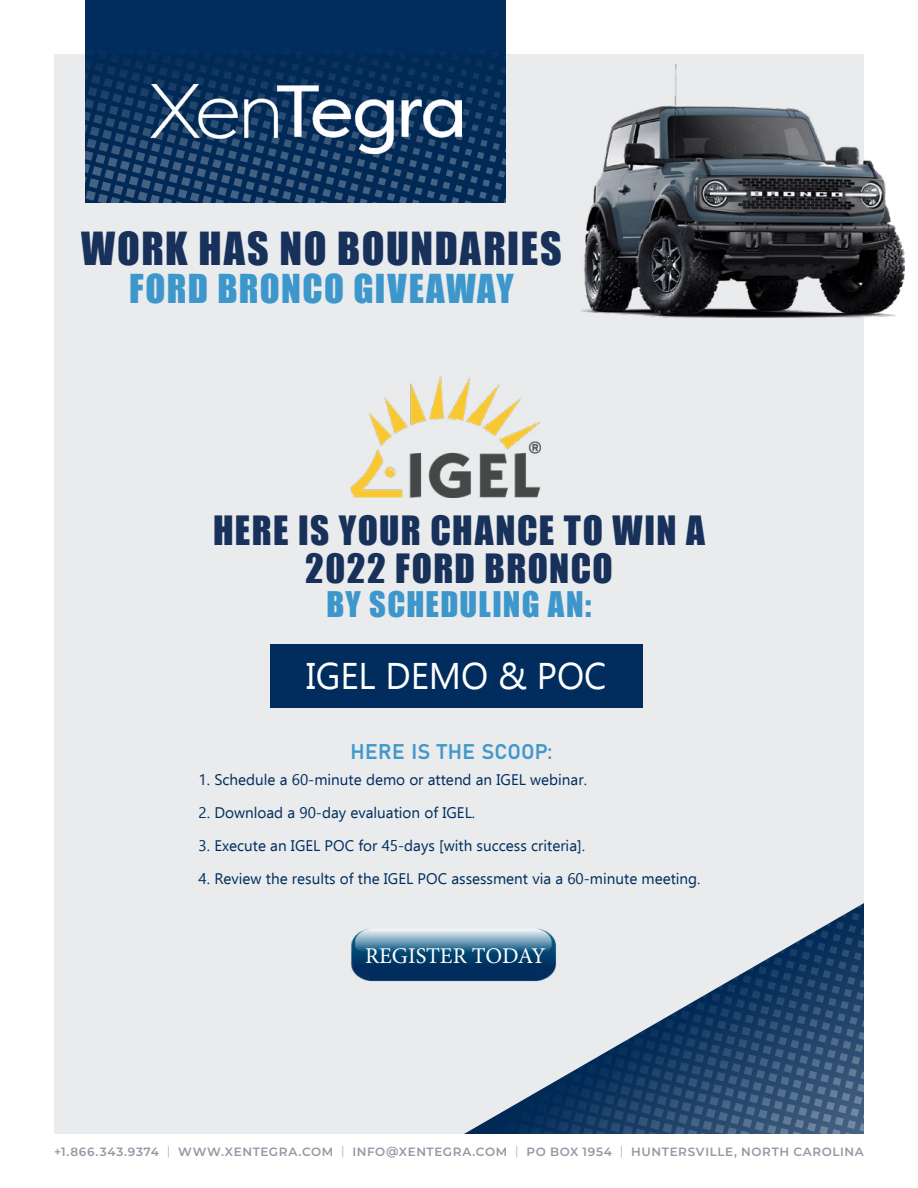
<style>
.page{position:relative;width:918px;height:1188px;background:#fff}
.page>*{position:absolute;margin:0;border:0;box-sizing:border-box;transform-origin:0 0}
.t1{font:41.85px "Impact";letter-spacing:.035em;color:#18315a}
.t2{font:37.05px/37.2px "Impact";letter-spacing:.035em;color:#18315a;text-align:center}
.t3{font:37.05px "Ebrima";color:#fff}
.t4{font:36.6px "Impact";letter-spacing:.035em;color:#3e97cb}
.t5{font:32.4px "Impact";letter-spacing:.035em;color:#3e97cb}
.t6{font:22.5px "Minion Pro";color:#fff}
.t7{font:21px "Bahnschrift";letter-spacing:.02em;color:#4297cb}
.t8{font:15.3px "Ebrima";color:#002d5d}
.t9{font:600 12px "Montserrat";letter-spacing:.05em;color:#9299a5}
.s1{font-size:15px}
.s2{font-weight:300}
</style>
<div class="page">
<div style="left:54px;top:54px;width:810px;height:1080px;background:#e9ebed"></div>
<svg style="left:270px;top:644px;width:594px;height:490px"></svg>
<svg style="left:86px;top:0;width:420px;height:203px;background:#0a325f"></svg>
<img style="left:151px;top:84px;width:310px;height:70px">
<img style="left:581px;top:65px;width:323px;height:253px">
<img style="left:333px;top:883px;width:231px;height:144px">
<div style="left:270px;top:645px;width:373px;height:63px;background:#002d5d"></div>
<img style="left:351px;top:375px;width:189px;height:123px">
<h1 class="t1" style="left:81px;top:216px;width:482px">WORK HAS NO BOUNDARIES</h1>
<h3 class="t4" style="left:129px;top:260px;width:386px">FORD BRONCO GIVEAWAY</h3>
<h2 class="t2" style="left:213px;top:511px;width:494px">HERE IS YOUR CHANCE TO WIN A<br>2022 FORD BRONCO</h2>
<h3 class="t5" style="left:327px;top:579px;width:266px">BY SCHEDULING AN:</h3>
<h2 class="t3" style="left:306px;top:648px;width:302px">IGEL DEMO &amp; POC</h2>
<h3 class="t7" style="left:351px;top:736px;width:203px">HERE IS THE SCOOP:</h3>
<p class="t8" style="left:199px;top:768px;width:390px">1. Schedule a 60-minute demo or attend an IGEL webinar.</p>
<p class="t8" style="left:199px;top:801px;width:278px">2. Download a 90-day evaluation of IGEL.</p>
<p class="t8" style="left:199px;top:834px;width:388px">3. Execute an IGEL POC for 45-days [with success criteria].</p>
<p class="t8" style="left:199px;top:867px;width:503px">4. Review the results of the IGEL POC assessment via a 60-minute meeting<span class="s1">.</span></p>
<h3 class="t6" style="left:365px;top:940px;width:182px">REGISTER TODAY</h3>
<p class="t9" style="left:54px;top:1144px;width:811px">+1.866.343.9374 <span class="s2">|</span> WWW.XENTEGRA.COM <span class="s2">|</span> INFO@XENTEGRA.COM <span class="s2">|</span> PO BOX 1954 <span class="s2">|</span> HUNTERSVILLE, NORTH CAROLINA</p>
</div>
